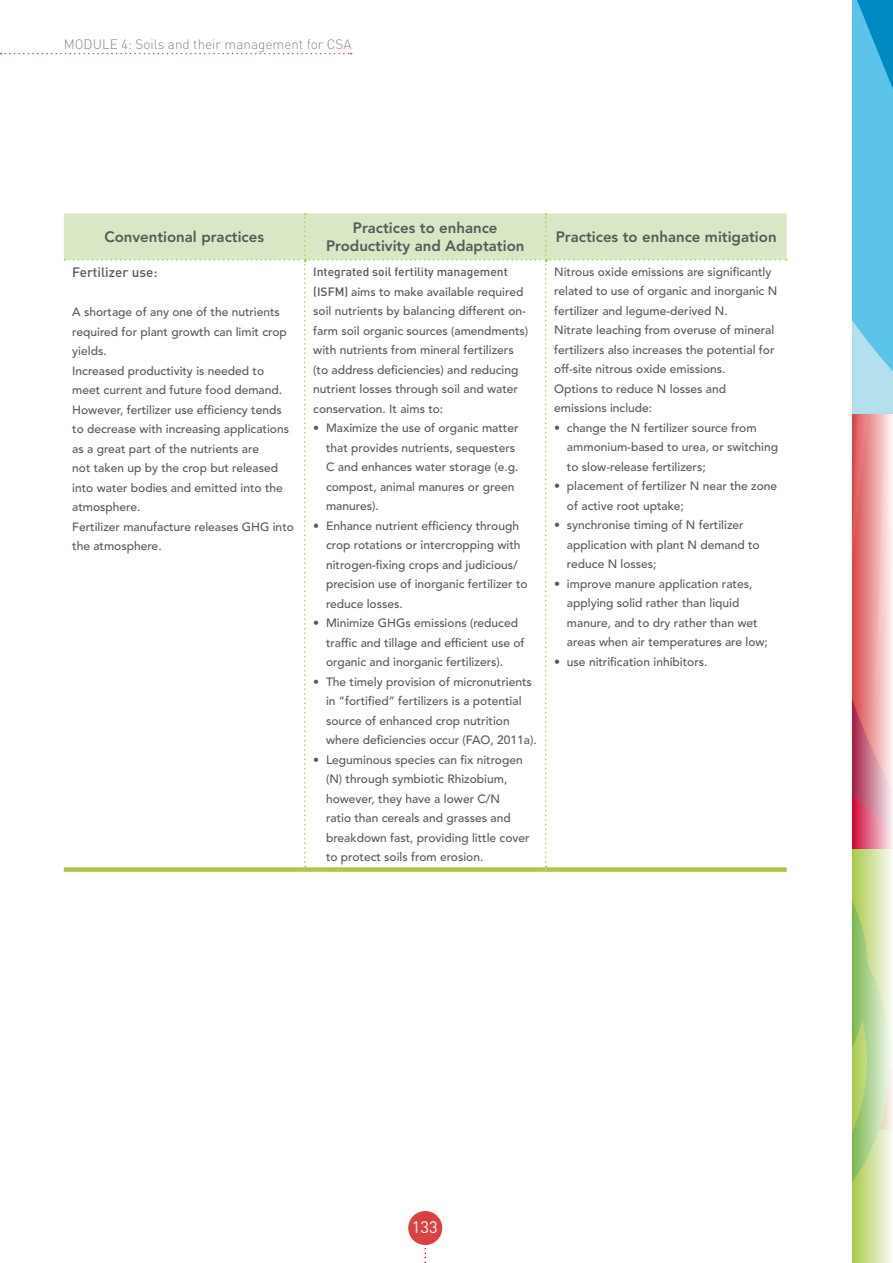
<style>
.page{position:relative;width:893px;height:1263px;background:#fff}
.page>*{position:absolute;margin:0;border:0;box-sizing:border-box;transform-origin:0 0}
.t1{font:16.5px "DIN Pro";color:#fff}
.t2{font:800 15px/18px "Avenir LT Std";color:#58585a;text-align:center}
.t3{font:300 13.5px "DIN Pro";color:#87888a}
.t4{font:500 13.5px "DIN Pro";color:#58585a}
.t5{font:500 12px/19.5px "Avenir LT Std";color:#58585a}
.t6{font:500 12px "DIN Pro";color:#58585a}
.s1{font-family:"DIN Pro"}
</style>
<div class="page">
<svg style="left:424px;top:1245px;width:2px;height:18px"></svg>
<div style="left:408px;top:1211px;width:34px;height:34px;background:#d94143;border-radius:50%"></div>
<div style="left:852px;top:0;width:41px;height:414px;background:#5bc4e8"></div>
<svg style="left:857px;top:0;width:36px;height:89px"></svg>
<svg style="left:852px;top:320px;width:41px;height:94px"></svg>
<svg style="left:1px;top:53px;width:351px;height:1px"></svg>
<svg style="left:852px;top:414px;width:41px;height:849px;background:#d7b99f"></svg>
<div style="left:64px;top:867px;width:241px;height:5px;background:#a8c848"></div>
<div style="left:305px;top:867px;width:241px;height:5px;background:#a8c848"></div>
<div style="left:546px;top:867px;width:241px;height:5px;background:#a8c848"></div>
<svg style="left:64px;top:213px;width:723px;height:654px"></svg>
<p class="t3" style="left:64px;top:35px;width:289px">MODULE 4: Soils and their management for CSA</p>
<p class="t2" style="left:104px;top:228px;width:161px">Conventional practices</p>
<p class="t2" style="left:326px;top:219px;width:200px">Practices to enhance<br>Productivity and Adaptation</p>
<p class="t2" style="left:556px;top:228px;width:222px">Practices to enhance mitigation</p>
<p class="t4" style="left:72px;top:263px;width:87px">Fertilizer use:</p>
<p class="t5" style="left:72px;top:303px;width:223px">A shortage of any one of the nutrients required for plant growth can limit crop yields.<br>Increased productivity is needed to meet current and future food demand.<br>However, fertilizer use efficiency tends to decrease with increasing applications as a great part of the nutrients are<br>not taken up by the crop but released into water bodies and emitted into the atmosphere.<br>Fertilizer manufacture releases GHG into the atmosphere.</p>
<p class="t5" style="left:554px;top:262px;width:224px">Nitrous oxide emissions are significantly related to use of organic and inorganic N fertilizer and legume-derived N.<br>Nitrate leaching from overuse of mineral fertilizers also increases the potential for off-site nitrous oxide emissions.<br>Options to reduce N losses and emissions include:</p>
<p class="t5" style="left:567px;top:418px;width:213px;text-indent:-13px">• change the N fertilizer source from ammonium-based to urea, or switching to slow-release fertilizers;</p>
<p class="t5" style="left:567px;top:477px;width:212px;text-indent:-13px">• placement of fertilizer N near the zone of active root uptake;</p>
<p class="t5" style="left:567px;top:516px;width:194px;text-indent:-13px">• synchronise timing of N fertilizer application with plant N demand to reduce N losses;</p>
<p class="t5" style="left:567px;top:574px;width:202px;text-indent:-13px">• improve manure application rates, applying solid rather than liquid manure, and to dry rather than wet areas when air temperatures are low;</p>
<p class="t5" style="left:554px;top:652px;width:155px">• use nitrification inhibitors.</p>
<p class="t6" style="left:313px;top:263px;width:196px">Integrated soil fertility management</p>
<p class="t5" style="left:313px;top:282px;width:216px"><span class="s1">(ISFM)</span> aims to make available required soil nutrients by balancing different on&shy;farm soil organic sources (amendments) with nutrients from mineral fertilizers (to address deficiencies) and reducing nutrient losses through soil and water conservation. It aims to:</p>
<p class="t5" style="left:326px;top:418px;width:194px;text-indent:-13px">• Maximize the use of organic matter that provides nutrients, sequesters<br>C and enhances water storage (e.g. compost, animal manures or green manures).</p>
<p class="t5" style="left:326px;top:516px;width:203px;text-indent:-13px">• Enhance nutrient efficiency through crop rotations or intercropping with nitrogen-fixing crops and judicious/ precision use of inorganic fertilizer to reduce losses.</p>
<p class="t5" style="left:326px;top:613px;width:200px;text-indent:-13px">• Minimize GHGs emissions (reduced traffic and tillage and efficient use of organic and inorganic fertilizers).</p>
<p class="t5" style="left:326px;top:672px;width:212px;text-indent:-13px">• The timely provision of micronutrients in “fortified” fertilizers is a potential source of enhanced crop nutrition where deficiencies occur (FAO, 2011a).</p>
<p class="t5" style="left:326px;top:750px;width:205px;text-indent:-13px">• Leguminous species can fix nitrogen (N) through symbiotic Rhizobium, however, they have a lower C/N<br>ratio than cereals and grasses and breakdown fast, providing little cover to protect soils from erosion.</p>
<h1 class="t1" style="left:412px;top:1216px;width:27px">133</h1>
</div>
